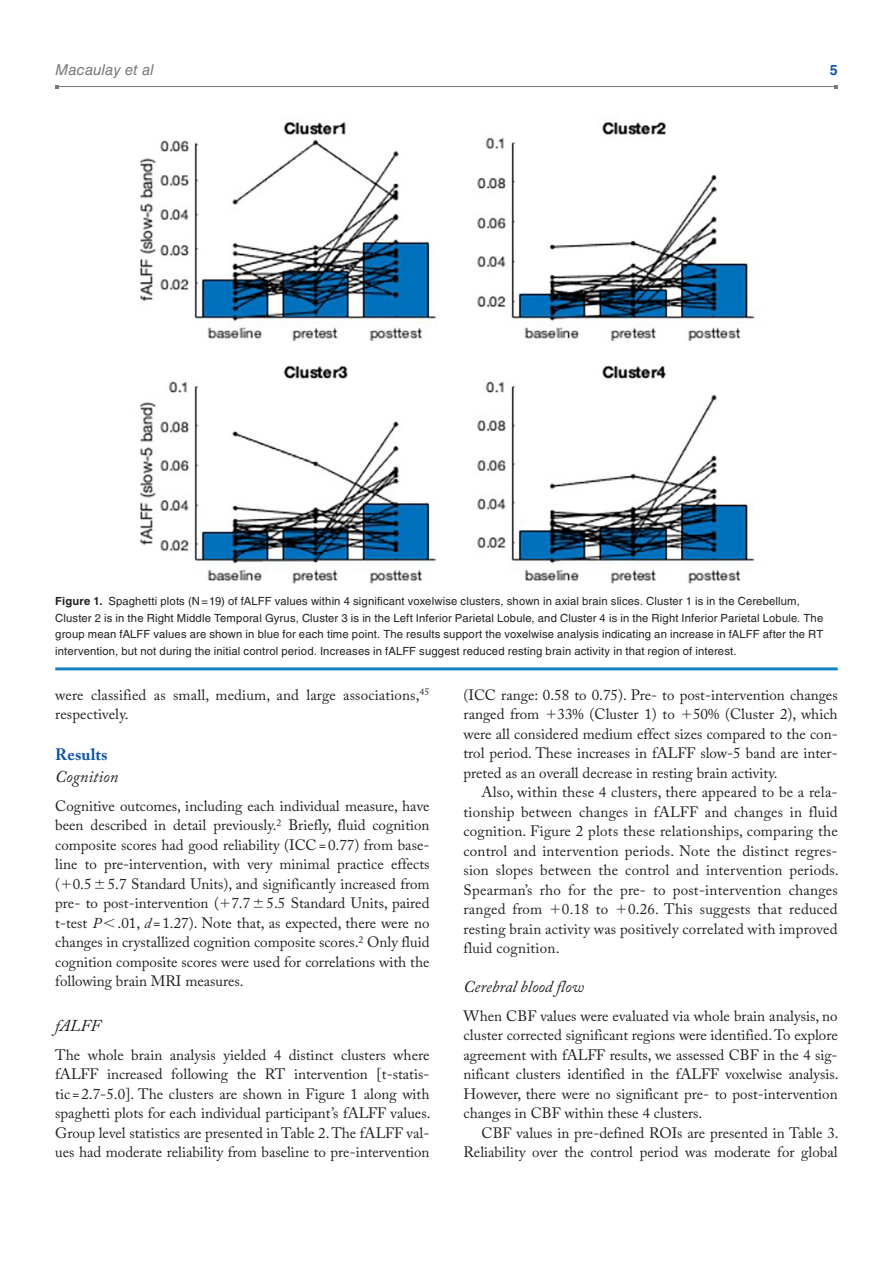
<style>
.page{position:relative;width:893px;height:1263px;background:#fff}
.page>*{position:absolute;margin:0;border:0;box-sizing:border-box;transform-origin:0 0}
.t1{font:italic 16.5px "Adobe Caslon Pro";color:#231f20}
.t2{font:700 16.5px "Adobe Caslon Pro";letter-spacing:.005em;color:#1055a4}
.t3{font:15px/19.5px "Adobe Caslon Pro";color:#231f20;text-align:justify}
.t4{font:italic 15px "Helvetica LT Std";color:#76787b}
.t5{font:700 14.25px "Helvetica LT Std";color:#1055a4}
.t6{font:11.25px/16.5px "Helvetica LT Std";letter-spacing:.015em;color:#231f20}
.s1{font-weight:700}
.s2{font-style:italic}
</style>
<div class="page">
<hr style="left:57px;top:86px;width:779px;height:1px;background:#76787b">
<hr style="left:55px;top:667px;width:783px;height:3px;background:#1582c5">
<img style="left:140px;top:122px;width:615px;height:462px">
<p class="t4" style="left:55px;top:61px;width:100px">Macaulay et al</p>
<p class="t5" style="left:830px;top:61px;width:9px">5</p>
<p class="t6" style="left:55px;top:593px;width:769px"><span class="s1">Figure 1.</span> Spaghetti plots (N=19) of fALFF values within 4 significant voxelwise clusters, shown in axial brain slices. Cluster 1 is in the Cerebellum, Cluster 2 is in the Right Middle Temporal Gyrus, Cluster 3 is in the Left Inferior Parietal Lobule, and Cluster 4 is in the Right Inferior Parietal Lobule. The group mean fALFF values are shown in blue for each time point. The results support the voxelwise analysis indicating an increase in fALFF after the RT intervention, but not during the initial control period. Increases in fALFF suggest reduced resting brain activity in that region of interest.</p>
<p class="t3" style="left:55px;top:685px;width:376px">were classified as small, medium, and large associations,<sup>45 </sup>respectively.</p>
<p class="t2" style="left:55px;top:744px;width:54px">Results</p>
<p class="t1" style="left:55px;top:767px;width:64px">Cognition</p>
<p class="t3" style="left:55px;top:796px;width:376px">Cognitive outcomes, including each individual measure, have been described in detail previously.<sup>2</sup> Briefly, fluid cognition composite scores had good reliability (ICC=0.77) from base&shy;line to pre-intervention, with very minimal practice effects ( 0.5 5.7 Standard Units), and significantly increased from pre- to post-intervention ( 7.7 5.5 Standard Units, paired t-test <span class="s2">P</span> .01, <span class="s2">d</span>=1.27). Note that, as expected, there were no changes in crystallized cognition composite scores.<sup>2</sup> Only fluid cognition composite scores were used for correlations with the following brain MRI measures.</p>
<p class="t1" style="left:55px;top:1016px;width:47px">fALFF</p>
<p class="t3" style="left:55px;top:1045px;width:377px">The whole brain analysis yielded 4 distinct clusters where fALFF increased following the RT intervention [t-statis&shy;tic=2.7-5.0]. The clusters are shown in Figure 1 along with spaghetti plots for each individual participant’s fALFF values.<br>Group level statistics are presented in Table 2. The fALFF val&shy;ues had moderate reliability from baseline to pre-intervention</p>
<p class="t3" style="left:463px;top:685px;width:376px">(ICC range: 0.58 to 0.75). Pre- to post-intervention changes ranged from 33% (Cluster 1) to 50% (Cluster 2), which were all considered medium effect sizes compared to the con&shy;trol period. These increases in fALFF slow-5 band are inter&shy;preted as an overall decrease in resting brain activity.</p>
<p class="t3" style="left:463px;top:782px;width:377px;text-indent:18px">Also, within these 4 clusters, there appeared to be a rela&shy;tionship between changes in fALFF and changes in fluid cognition. Figure 2 plots these relationships, comparing the control and intervention periods. Note the distinct regres&shy;sion slopes between the control and intervention periods.<br>Spearman’s rho for the pre- to post-intervention changes ranged from</p>
<p class="t3" style="left:463px;top:899px;width:376px;text-indent:164px">0.26. This suggests that reduced resting brain activity was positively correlated with improved fluid cognition.</p>
<p class="t1" style="left:463px;top:977px;width:122px">Cerebral blood flow</p>
<p class="t3" style="left:463px;top:1006px;width:377px">When CBF values were evaluated via whole brain analysis, no cluster corrected significant regions were identified. To explore agreement with fALFF results, we assessed CBF in the 4 sig&shy;nificant clusters identified in the fALFF voxelwise analysis.<br>However, there were no significant pre- to post-intervention changes in CBF within these 4 clusters.</p>
<p class="t3" style="left:463px;top:1123px;width:377px;text-align:right">CBF values in pre-defined ROIs are presented in Table 3.<br>Reliability over the control period was moderate for global</p>
<p class="t3" style="left:562px;top:899px;width:48px">0.18 to</p>
</div>
